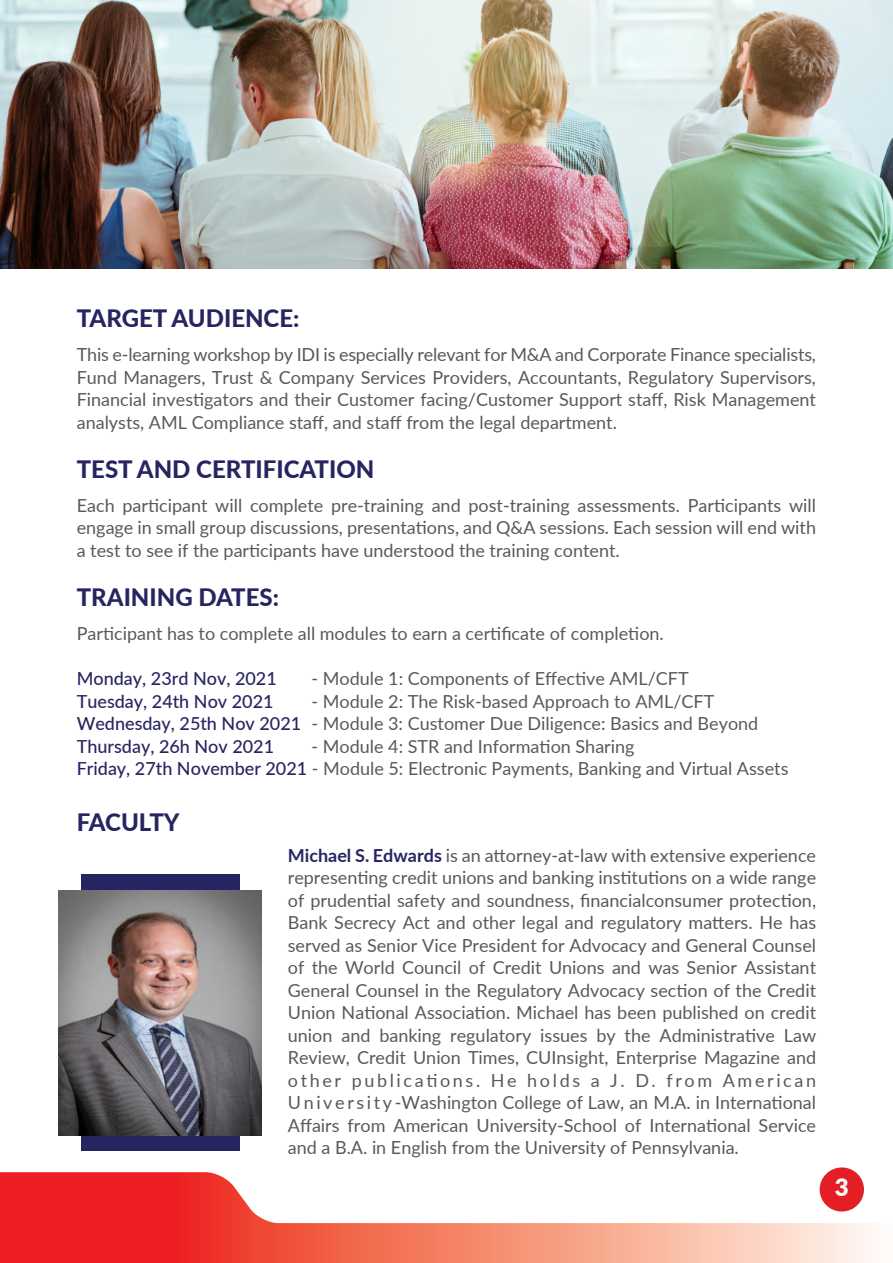
<style>
.page{position:relative;width:893px;height:1263px;background:#fff}
.page>*{position:absolute;margin:0;border:0;box-sizing:border-box;transform-origin:0 0}
.t1{font:800 24px "Lato";color:#272561}
.t2{font:900 24px "Lato";color:#fff}
.t3{font:18px/22.5px "Lato";color:#58595b;text-align:justify}
.t4{font:500 18px "Lato";color:#272561}
.s1{font-weight:500;color:#272561}
.s2{font-weight:700;color:#272561}
</style>
<div class="page">
<div style="left:81px;top:875px;width:158px;height:276px;background:#272561"></div>
<img style="left:59px;top:890px;width:203px;height:245px">
<svg style="left:0;top:1172px;width:876px;height:91px"></svg>
<div style="left:820px;top:1167px;width:44px;height:44px;background:#e31f25;border-radius:50%"></div>
<img style="left:0;top:0;width:893px;height:268px">
<h1 class="t1" style="left:77px;top:301px;width:224px">TARGET AUDIENCE:</h1>
<p class="t3" style="left:77px;top:342px;width:741px">This e-learning workshop by IDI is especially relevant for M&amp;A and Corporate Finance specialists, Fund Managers, Trust &amp; Company Services Providers, Accountants, Regulatory Supervisors, Financial investigators and their Customer facing/Customer Support staff, Risk Management analysts, AML Compliance staff, and staff from the legal department.</p>
<h1 class="t1" style="left:77px;top:451px;width:299px">TEST AND CERTIFICATION</h1>
<p class="t3" style="left:77px;top:493px;width:741px">Each participant will complete pre-training and post-training assessments. Participants will engage in small group discussions, presentations, and Q&amp;A sessions. Each session will end with a test to see if the participants have understood the training content.</p>
<h1 class="t1" style="left:77px;top:580px;width:204px">TRAINING DATES:</h1>
<p class="t3" style="left:77px;top:622px;width:589px">Participant has to complete all modules to earn a certificate of completion.</p>
<p class="t4" style="left:77px;top:666px;width:202px">Monday, 23rd Nov, 2021</p>
<p class="t3" style="left:312px;top:667px;width:379px">- Module 1: Components of Effective AML/CFT</p>
<p class="t4" style="left:77px;top:688px;width:198px">Tuesday, 24th Nov 2021</p>
<p class="t3" style="left:77px;top:689px;width:683px;text-align:left;text-indent:235px">- Module 2: The Risk-based Approach to AML/CFT<br><span class="s1">Wednesday, 25th Nov 2021</span> - Module 3: Customer Due Diligence: Basics and Beyond<br><span class="s1">Thursday, 26h Nov 2021</span></p>
<p class="t3" style="left:77px;top:734px;width:713px;text-indent:235px">- Module 4: STR and Information Sharing<br><span class="s1">Friday, 27th November 2021</span> - Module 5: Electronic Payments, Banking and Virtual Assets</p>
<h1 class="t1" style="left:77px;top:805px;width:104px">FACULTY</h1>
<p class="t3" style="left:288px;top:843px;width:530px"><span class="s2">Michael S. Edwards</span> is an attorney-at-law with extensive experience representing credit unions and banking institutions on a wide range of prudential safety and soundness, financialconsumer protection, Bank Secrecy Act and other legal and regulatory matters. He has served as Senior Vice President for Advocacy and General Counsel of the World Council of Credit Unions and was Senior Assistant General Counsel in the Regulatory Advocacy section of the Credit Union National Association. Michael has been published on credit union and banking regulatory issues by the Administrative Law Review, Credit Union Times, CUInsight, Enterprise Magazine and other publications. He holds a J. D. from American University -Washington College of Law, an M.A. in International Affairs from American University-School of International Service and a B.A. in English from the University of Pennsylvania.</p>
<h1 class="t2" style="left:835px;top:1169px;width:15px">3</h1>
</div>
